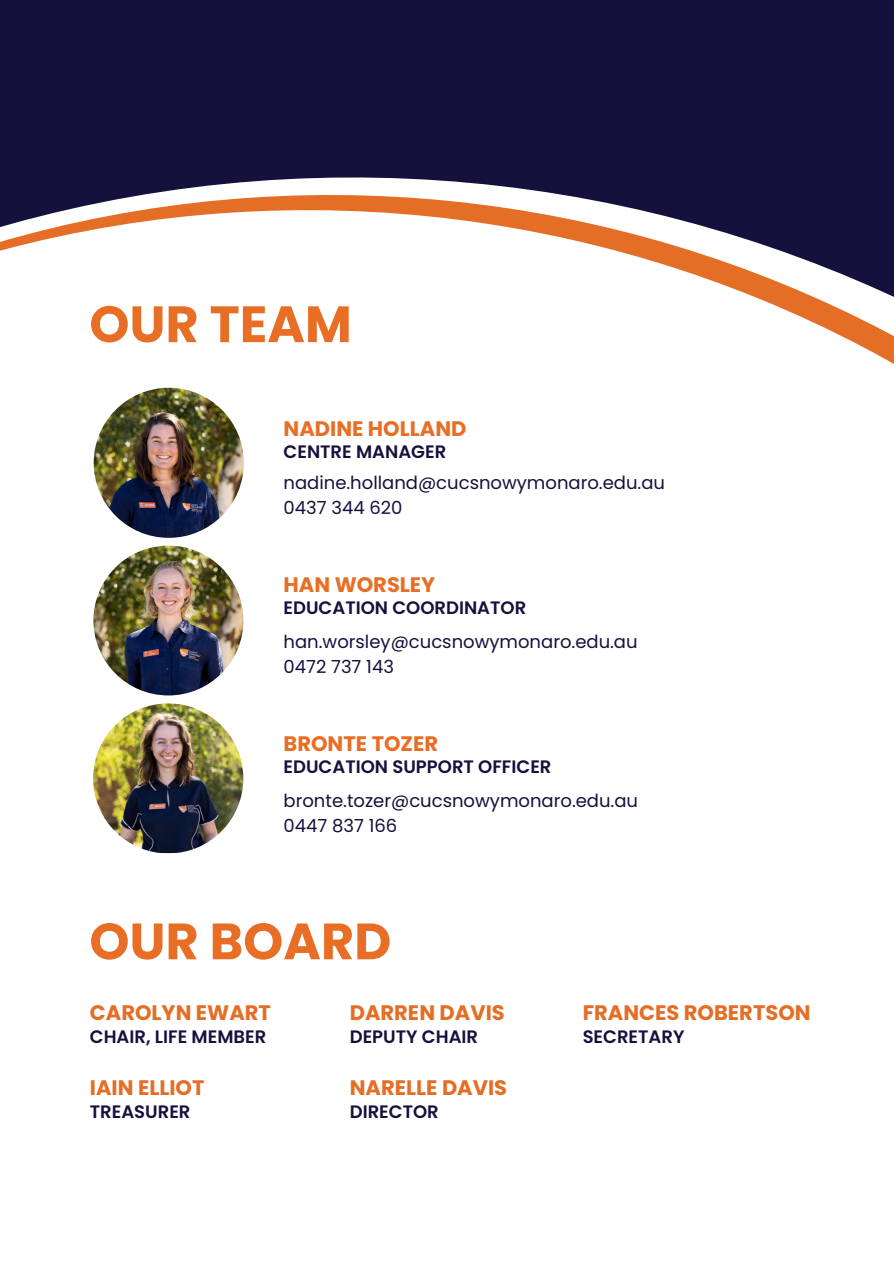
<style>
.page{position:relative;width:894px;height:1264px;background:#fff}
.page>*{position:absolute;margin:0;border:0;box-sizing:border-box;transform-origin:0 0}
.t1{font:700 51px "Poppins";color:#e86e25}
.t2{font:700 21px "Poppins";color:#e46e25}
.t3{font:700 21px "Poppins";color:#e86e25}
.t4{font:18px "Poppins";color:#14123d}
.t5{font:600 18px "Poppins";color:#14123d}
</style>
<div class="page">
<svg style="left:0;top:0;width:893px;height:364px;fill:#14123d"></svg>
<img style="left:94px;top:388px;width:150px;height:150px;border-radius:50%">
<img style="left:93px;top:545px;width:150px;height:150px;border-radius:50%">
<img style="left:93px;top:703px;width:150px;height:150px;border-radius:50%">
<p class="t1" style="left:89px;top:288px;width:264px">OUR TEAM</p>
<h1 class="t3" style="left:283px;top:414px;width:184px">NADINE HOLLAND</h1>
<p class="t5" style="left:283px;top:439px;width:164px">CENTRE MANAGER</p>
<h3 class="t4" style="left:283px;top:470px;width:383px">nadine.holland@cucsnowymonaro.edu.au</h3>
<p class="t4" style="left:283px;top:495px;width:120px">0437 344 620</p>
<p class="t3" style="left:283px;top:570px;width:153px">HAN WORSLEY</p>
<h2 class="t5" style="left:283px;top:595px;width:244px">EDUCATION COORDINATOR</h2>
<p class="t4" style="left:283px;top:629px;width:355px">han.worsley@cucsnowymonaro.edu.au</p>
<h1 class="t4" style="left:283px;top:653px;width:112px">0472 737 143</h1>
<h3 class="t3" style="left:283px;top:729px;width:156px">BRONTE TOZER</h3>
<p class="t5" style="left:283px;top:754px;width:269px">EDUCATION SUPPORT OFFICER</p>
<h3 class="t4" style="left:283px;top:788px;width:356px">bronte.tozer@cucsnowymonaro.edu.au</h3>
<h2 class="t4" style="left:283px;top:812px;width:115px">0447 837 166</h2>
<p class="t1" style="left:89px;top:905px;width:303px">OUR BOARD</p>
<h2 class="t2" style="left:90px;top:998px;width:182px">CAROLYN EWART</h2>
<h2 class="t5" style="left:90px;top:1023px;width:178px">CHAIR, LIFE MEMBER</h2>
<p class="t2" style="left:90px;top:1073px;width:116px">IAIN ELLIOT</p>
<p class="t5" style="left:90px;top:1098px;width:102px">TREASURER</p>
<h3 class="t2" style="left:350px;top:998px;width:156px">DARREN DAVIS</h3>
<h3 class="t5" style="left:350px;top:1023px;width:130px">DEPUTY CHAIR</h3>
<h2 class="t2" style="left:350px;top:1073px;width:159px">NARELLE DAVIS</h2>
<h2 class="t5" style="left:350px;top:1098px;width:90px">DIRECTOR</h2>
<p class="t2" style="left:582px;top:998px;width:229px">FRANCES ROBERTSON</p>
<p class="t5" style="left:582px;top:1023px;width:103px">SECRETARY</p>
</div>
